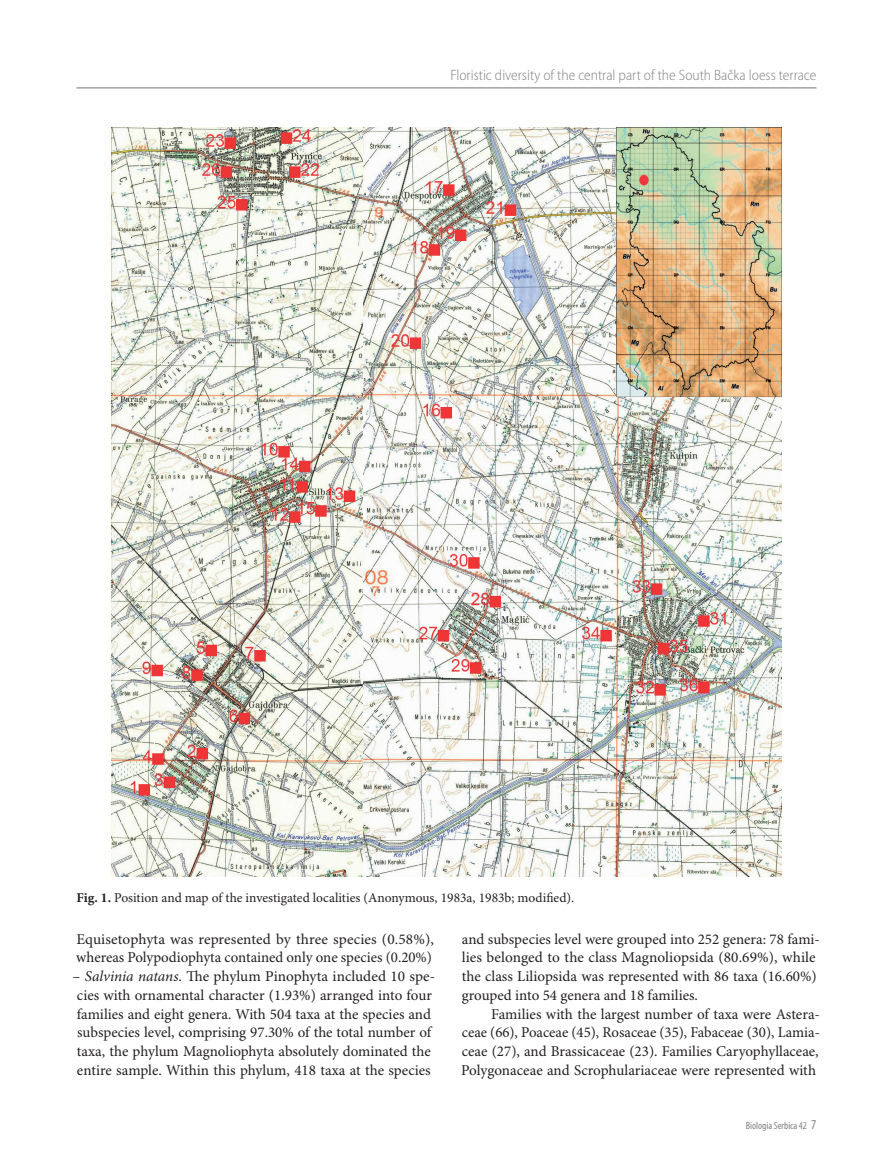
<style>
.page{position:relative;width:893px;height:1170px;background:#fff}
.page>*{position:absolute;margin:0;border:0;box-sizing:border-box;transform-origin:0 0}
.t1{font:15px/18.8px "Minion Pro";color:#231f20}
.t2{font:300 semi-condensed 15px "Myriad Pro";color:#808285}
.t3{font:13.5px "Minion Pro";color:#231f20}
.t4{font:condensed 10.5px "Myriad Pro";color:#808285}
.s1{font-weight:700}
.s2{font-style:italic}
.s3{font-size:13.5px}
</style>
<div class="page">
<hr style="left:77px;top:87px;width:739px;height:1px;background:#808285">
<img style="left:112px;top:128px;width:669px;height:748px">
<p class="t2" style="left:450px;top:67px;width:367px">Floristic diversity of the central part of the South Bačka loess terrace</p>
<p class="t3" style="left:77px;top:889px;width:499px"><span class="s1">Fig. 1.</span> Position and map of the investigated localities (Anonymous, 1983a, 1983b; modified).</p>
<p class="t1" style="left:76px;top:929px;width:359px">Equisetophyta was represented by three species (0.58%), whereas Polypodiophyta contained only one species (0.20%)</p>
<p class="t1" style="left:73px;top:967px;width:364px">– <span class="s2">Salvinia natans</span>. The phylum Pinophyta included 10 spe&shy;cies with ornamental character (1.93%) arranged into four families and eight genera. With 504 taxa at the species and subspecies level, comprising 97.30% of the total number of taxa, the phylum Magnoliophyta absolutely dominated the entire sample. Within this phylum, 418 taxa at the species</p>
<p class="t1" style="left:462px;top:929px;width:360px">and subspecies level were grouped into 252 genera: 78 fami&shy;lies belonged to the class Magnoliopsida (80.69%), while the class Liliopsida was represented with 86 taxa (16.60%) grouped into 54 genera and 18 families.</p>
<p class="t1" style="left:461px;top:1004px;width:360px;text-align:justify;text-indent:30px">Families with the largest number of taxa were Astera&shy;ceae (66), Poaceae (45), Rosaceae (35), Fabaceae (30), Lamia&shy;ceae (27), and Brassicaceae (23). Families Caryophyllaceae, Polygonaceae and Scrophulariaceae were represented with</p>
<p class="t4" style="left:746px;top:1119px;width:72px">Biologia Serbica 42 <span class="s3">7</span></p>
</div>
